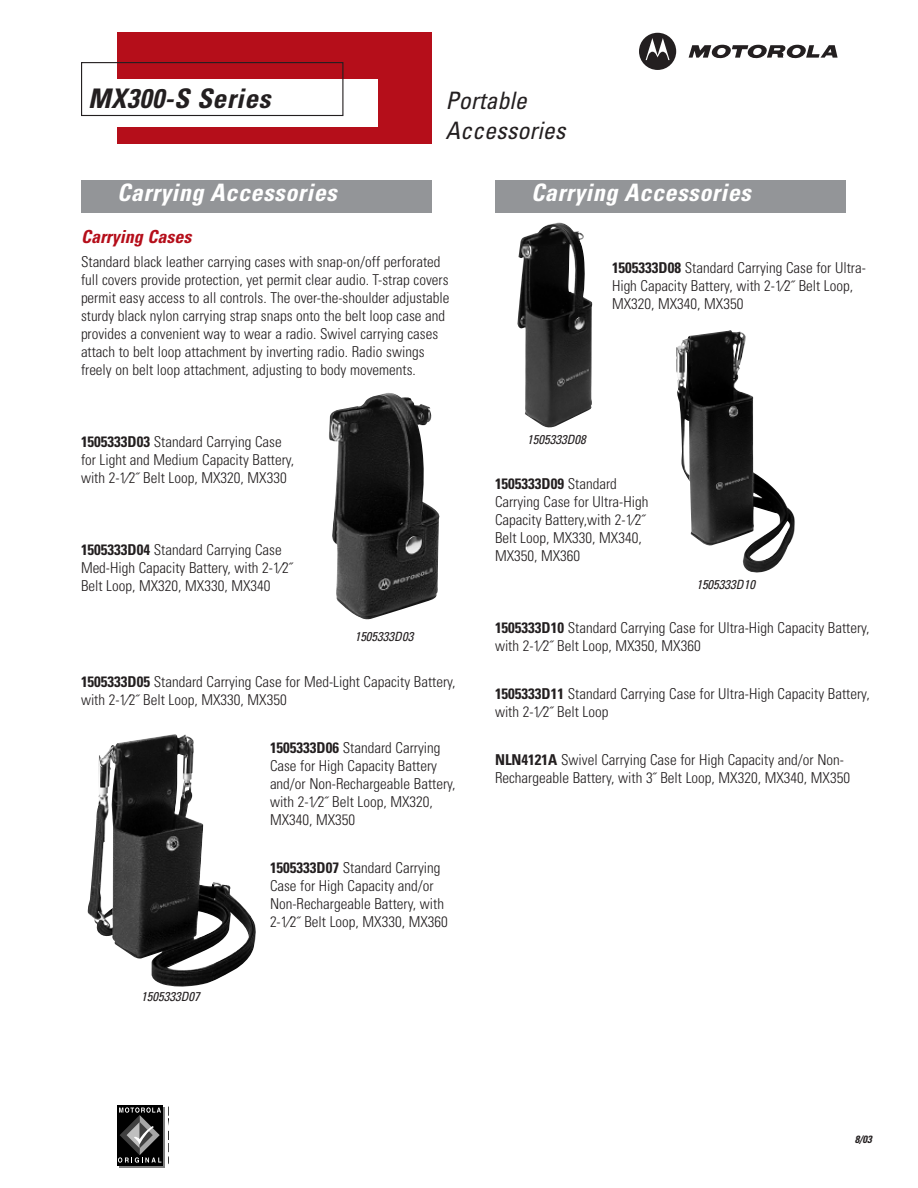
<style>
.page{position:relative;width:918px;height:1188px;background:#fff}
.page>*{position:absolute;margin:0;border:0;box-sizing:border-box;transform-origin:0 0}
.t1{font:italic 700 condensed 27px "Univers";letter-spacing:.02em;color:#231f20}
.t2{font:italic 700 condensed 24px "Univers";letter-spacing:.02em;color:#fff}
.t3{font:italic condensed 24px/30px "Univers";color:#231f20}
.t4{font:italic 700 condensed 18px "Univers";color:#b50e1a}
.t5{font:300 condensed 15px/18px "Univers";color:#231f20}
.t6{font:italic condensed 12.75px "Univers";color:#231f20}
.t7{font:italic 700 condensed 10.5px "Univers";color:#231f20}
.s1{font-weight:700}
</style>
<div class="page">
<svg style="left:119px;top:1107px;width:46px;height:61px"></svg>
<div style="left:117px;top:1105px;width:45px;height:60px;background:#000"></div>
<svg style="left:118px;top:1107px;width:43px;height:56px"></svg>
<div style="left:117px;top:33px;width:315px;height:111px;background:#b50e1a"></div>
<svg style="left:639px;top:33px;width:37px;height:37px"></svg>
<svg style="left:689px;top:45px;width:149px;height:14px"></svg>
<div style="left:81px;top:79px;width:297px;height:48px;background:#fff"></div>
<div style="left:81px;top:62px;width:262px;height:54px;border:1px solid #231f20"></div>
<div style="left:81px;top:180px;width:351px;height:33px;background:#939598"></div>
<div style="left:495px;top:180px;width:351px;height:33px;background:#939598"></div>
<img style="left:329px;top:393px;width:111px;height:226px">
<img style="left:88px;top:734px;width:168px;height:253px">
<img style="left:517px;top:223px;width:75px;height:204px">
<img style="left:676px;top:330px;width:119px;height:243px">
<h1 class="t1" style="left:88px;top:89px;width:184px">MX300-S Series</h1>
<h2 class="t3" style="left:446px;top:88px;width:121px">Portable<br>Accessories</h2>
<h2 class="t2" style="left:117px;top:184px;width:221px">Carrying Accessories</h2>
<p class="t4" style="left:81px;top:230px;width:112px">Carrying Cases</p>
<p class="t5" style="left:81px;top:254px;width:370px">Standard black leather carrying cases with snap-on/off perforated full covers provide protection, yet permit clear audio. T-strap covers permit easy access to all controls. The over-the-shoulder adjustable sturdy black nylon carrying strap snaps onto the belt loop case and provides a convenient way to wear a radio. Swivel carrying cases attach to belt loop attachment by inverting radio. Radio swings freely on belt loop attachment, adjusting to body movements.</p>
<p class="t5" style="left:81px;top:434px;width:215px"><span class="s1">1505333D03</span> Standard Carrying Case for Light and Medium Capacity Battery, with 2-1⁄2˝ Belt Loop, MX320, MX330</p>
<p class="t5" style="left:81px;top:542px;width:214px"><span class="s1">1505333D04</span> Standard Carrying Case<br>Med-High Capacity Battery, with 2-1⁄2˝<br>Belt Loop, MX320, MX330, MX340</p>
<p class="t6" style="left:355px;top:632px;width:60px">1505333D03</p>
<p class="t5" style="left:81px;top:674px;width:376px"><span class="s1">1505333D05</span> Standard Carrying Case for Med-Light Capacity Battery, with 2-1⁄2˝ Belt Loop, MX330, MX350</p>
<p class="t5" style="left:270px;top:740px;width:187px"><span class="s1">1505333D06</span> Standard Carrying<br>Case for High Capacity Battery and/or Non-Rechargeable Battery, with 2-1⁄2˝ Belt Loop, MX320,<br>MX340, MX350</p>
<p class="t5" style="left:270px;top:860px;width:179px"><span class="s1">1505333D07</span> Standard Carrying<br>Case for High Capacity and/or<br>Non-Rechargeable Battery, with<br>2-1⁄2˝ Belt Loop, MX330, MX360</p>
<p class="t6" style="left:141px;top:992px;width:60px">1505333D07</p>
<h2 class="t2" style="left:531px;top:184px;width:221px">Carrying Accessories</h2>
<p class="t5" style="left:612px;top:260px;width:255px"><span class="s1">1505333D08</span> Standard Carrying Case for Ultra-<br>High Capacity Battery, with 2-1⁄2˝ Belt Loop,<br>MX320, MX340, MX350</p>
<p class="t6" style="left:527px;top:435px;width:60px">1505333D08</p>
<p class="t5" style="left:495px;top:476px;width:155px"><span class="s1">1505333D09</span> Standard<br>Carrying Case for Ultra-High<br>Capacity Battery,with 2-1⁄2˝<br>Belt Loop, MX330, MX340,<br>MX350, MX360</p>
<p class="t6" style="left:696px;top:580px;width:60px">1505333D10</p>
<p class="t5" style="left:495px;top:620px;width:376px"><span class="s1">1505333D10</span> Standard Carrying Case for Ultra-High Capacity Battery, with 2-1⁄2˝ Belt Loop, MX350, MX360</p>
<p class="t5" style="left:495px;top:686px;width:376px"><span class="s1">1505333D11</span> Standard Carrying Case for Ultra-High Capacity Battery, with 2-1⁄2˝ Belt Loop</p>
<p class="t5" style="left:495px;top:752px;width:357px"><span class="s1">NLN4121A</span> Swivel Carrying Case for High Capacity and/or Non-<br>Rechargeable Battery, with 3˝ Belt Loop, MX320, MX340, MX350</p>
<p class="t7" style="left:855px;top:1136px;width:18px">8/03</p>
</div>
